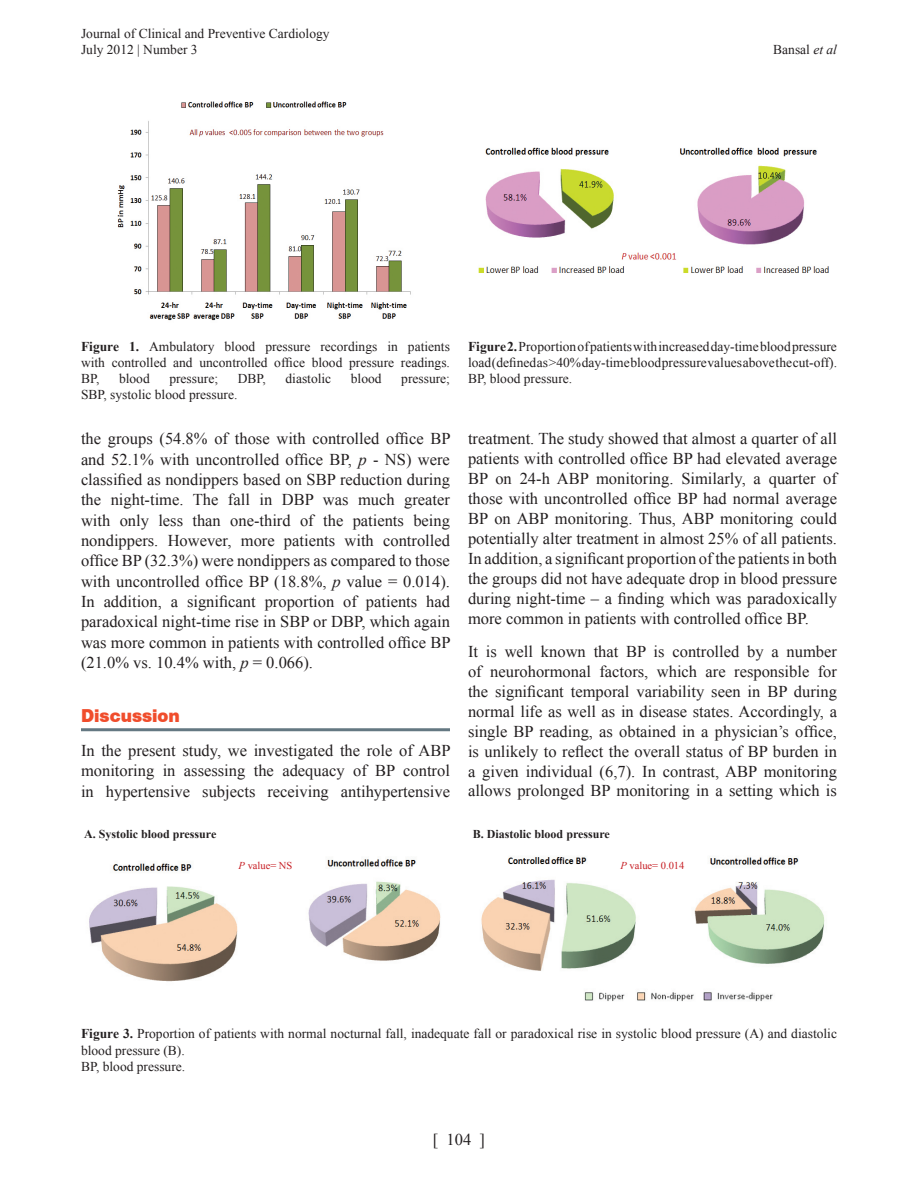
<style>
.page{position:relative;width:918px;height:1188px;background:#fff}
.page>*{position:absolute;margin:0;border:0;box-sizing:border-box;transform-origin:0 0}
.t1{font:16.5px/20px "Times New Roman";color:#231f20;text-align:justify}
.t2{font:16.5px "Swiss 721 BT Black No 2";color:#f04d2c}
.t3{font:13.5px/16.2px "Times New Roman";color:#231f20}
.t4{font:700 12px "Times New Roman";color:#231f20}
.t5{font:10.5px "Times New Roman";color:#c61c22}
.s1{font-style:italic}
.s2{font-weight:700}
</style>
<div class="page">
<hr style="left:81px;top:728px;width:369px;height:3px;background:#647882">
<img style="left:117px;top:101px;width:294px;height:220px">
<img style="left:478px;top:147px;width:351px;height:126px">
<img style="left:89px;top:859px;width:352px;height:123px">
<img style="left:481px;top:857px;width:344px;height:145px">
<div style="left:232px;top:862px;width:52px;height:13px;background:#fff"></div>
<p class="t3" style="left:81px;top:25px;width:250px">Journal of Clinical and Preventive Cardiology<br>July 2012 | Number 3</p>
<p class="t3" style="left:773px;top:41px;width:65px">Bansal <span class="s1">et al</span></p>
<p class="t3" style="left:81px;top:338px;width:371px;text-align:justify"><span class="s2">Figure 1.</span> Ambulatory blood pressure recordings in patients with controlled and uncontrolled office blood pressure readings.<br>BP,</p>
<p class="t3" style="left:119px;top:370px;width:32px">blood</p>
<p class="t3" style="left:169px;top:370px;width:50px">pressure;</p>
<p class="t3" style="left:238px;top:370px;width:30px">DBP,</p>
<p class="t3" style="left:286px;top:370px;width:47px">diastolic</p>
<p class="t3" style="left:351px;top:370px;width:32px">blood</p>
<p class="t3" style="left:401px;top:370px;width:50px">pressure;</p>
<p class="t3" style="left:81px;top:387px;width:158px">SBP, systolic blood pressure.</p>
<p class="t1" style="left:81px;top:428px;width:371px;line-height:20.4px">the groups (54.8% of those with controlled office BP and 52.1% with uncontrolled office BP, <span class="s1">p</span> - NS) were classified as nondippers based on SBP reduction during the night-time. The fall in DBP was much greater with only less than one-third of the patients being nondippers. However, more patients with controlled office BP (32.3%) were nondippers as compared to those with uncontrolled office BP (18.8%, <span class="s1">p</span> value = 0.014).<br>In addition, a significant proportion of patients had paradoxical night-time rise in SBP or DBP, which again was more common in patients with controlled office BP (21.0% vs. 10.4% with, <span class="s1">p</span> = 0.066).</p>
<p class="t2" style="left:81px;top:704px;width:100px">Discussion</p>
<p class="t1" style="left:81px;top:740px;width:371px;line-height:20.4px">In the present study, we investigated the role of ABP monitoring in assessing the adequacy of BP control in hypertensive subjects receiving antihypertensive</p>
<p class="t3" style="left:468px;top:338px;width:371px;text-align:justify"><span class="s2">Figure 2.</span> Proportion of patients with increased day-time blood pressure load (defined as &gt;40% day-time blood pressure values above the cut-off).<br>BP, blood pressure.</p>
<p class="t1" style="left:468px;top:429px;width:371px">treatment. The study showed that almost a quarter of all patients with controlled office BP had elevated average BP on 24-h ABP monitoring. Similarly, a quarter of those with uncontrolled office BP had normal average BP on ABP monitoring. Thus, ABP monitoring could potentially alter treatment in almost 25% of all patients.<br>In addition, a significant proportion of the patients in both the groups did not have adequate drop in blood pressure during night-time – a finding which was paradoxically more common in patients with controlled office BP.</p>
<p class="t1" style="left:468px;top:641px;width:371px">It is well known that BP is controlled by a number of neurohormonal factors, which are responsible for the significant temporal variability seen in BP during normal life as well as in disease states. Accordingly, a single BP reading, as obtained in a physician’s office, is unlikely to reflect the overall status of BP burden in a given individual (6,7). In contrast, ABP monitoring allows prolonged BP monitoring in a setting which is</p>
<p class="t4" style="left:84px;top:826px;width:134px">A. Systolic blood pressure</p>
<p class="t4" style="left:473px;top:826px;width:138px">B. Diastolic blood pressure</p>
<p class="t5" style="left:239px;top:858px;width:55px"><span class="s1">P</span> value= NS</p>
<p class="t5" style="left:621px;top:858px;width:65px"><span class="s1">P</span> value= 0.014</p>
<p class="t3" style="left:81px;top:1026px;width:758px"><span class="s2">Figure 3.</span> Proportion of patients with normal nocturnal fall, inadequate fall or paradoxical rise in systolic blood pressure (A) and diastolic blood pressure (B).<br>BP, blood pressure.</p>
<p class="t1" style="left:433px;top:1130px;width:54px">[ 104 ]</p>
</div>
